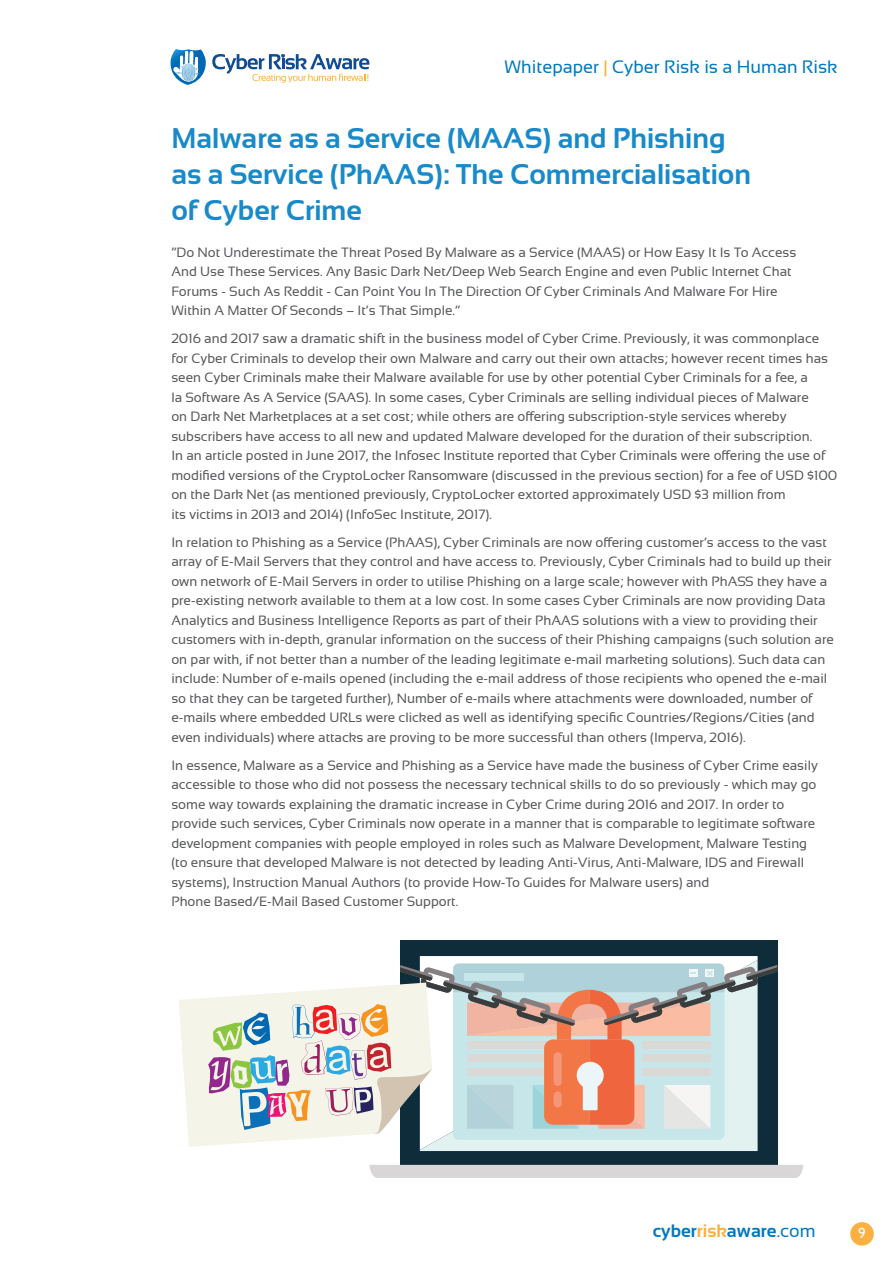
<style>
.page{position:relative;width:893px;height:1263px;background:#fff}
.page>*{position:absolute;margin:0;border:0;box-sizing:border-box;transform-origin:0 0}
.t1{font:700 28.5px/36px "Sansation";color:#198ac9}
.t2{font:18px "Sansation";color:#0079c0}
.t3{font:700 18px "Sansation";color:#0079c0}
.t4{font:15px "M Gill Sans";color:#fff}
.t5{font:13.5px/19.5px "Sansation";color:#57585a}
.s1{color:#fbb03f}
.s2{font-weight:400}
</style>
<div class="page">
<div style="left:850px;top:1222px;width:24px;height:23px;background:#fbb03f;border-radius:50%"></div>
<svg style="left:170px;top:49px;width:199px;height:36px"></svg>
<div style="left:400px;top:940px;width:377px;height:228px;background:#0f2c3b"></div>
<svg style="left:420px;top:956px;width:338px;height:4px"></svg>
<svg style="left:420px;top:960px;width:338px;height:191px;background:#edf7f6"></svg>
<div style="left:369px;top:1165px;width:434px;height:13px;background:#d9d6d8"></div>
<svg style="left:179px;top:963px;width:598px;height:184px;background:#d0cbc6"></svg>
<h2 class="t2" style="left:505px;top:56px;width:335px">Whitepaper <span class="s1">|</span> Cyber Risk is a Human Risk</h2>
<h1 class="t1" style="left:171px;top:120px;width:581px">Malware as a Service (MAAS) and Phishing as a Service (PhAAS): The Commercialisation of Cyber Crime</h1>
<p class="t5" style="left:171px;top:242px;width:626px">“Do Not Underestimate the Threat Posed By Malware as a Service (MAAS) or How Easy It Is To Access And Use These Services. Any Basic Dark Net/Deep Web Search Engine and even Public Internet Chat Forums - Such As Reddit - Can Point You In The Direction Of Cyber Criminals And Malware For Hire Within A Matter Of Seconds – It’s That Simple.”</p>
<p class="t5" style="left:171px;top:329px;width:668px">2016 and 2017 saw a dramatic shift in the business model of Cyber Crime. Previously, it was commonplace for Cyber Criminals to develop their own Malware and carry out their own attacks; however recent times has seen Cyber Criminals make their Malware available for use by other potential Cyber Criminals for a fee, a<br>la Software As A Service (SAAS). In some cases, Cyber Criminals are selling individual pieces of Malware<br>on Dark Net Marketplaces at a set cost; while others are offering subscription-style services whereby subscribers have access to all new and updated Malware developed for the duration of their subscription.<br>In an article posted in June 2017, the Infosec Institute reported that Cyber Criminals were offering the use of modified versions of the CryptoLocker Ransomware (discussed in the previous section) for a fee of USD $100 on the Dark Net (as mentioned previously, CryptoLocker extorted approximately USD $3 million from<br>its victims in 2013 and 2014) (InfoSec Institute, 2017).</p>
<p class="t5" style="left:171px;top:532px;width:664px">In relation to Phishing as a Service (PhAAS), Cyber Criminals are now offering customer’s access to the vast array of E-Mail Servers that they control and have access to. Previously, Cyber Criminals had to build up their own network of E-Mail Servers in order to utilise Phishing on a large scale; however with PhASS they have a pre-existing network available to them at a low cost. In some cases Cyber Criminals are now providing Data Analytics and Business Intelligence Reports as part of their PhAAS solutions with a view to providing their customers with in-depth, granular information on the success of their Phishing campaigns (such solution are on par with, if not better than a number of the leading legitimate e-mail marketing solutions). Such data can include: Number of e-mails opened (including the e-mail address of those recipients who opened the e-mail so that they can be targeted further), Number of e-mails where attachments were downloaded, number of e-mails where embedded URLs were clicked as well as identifying specific Countries/Regions/Cities (and even individuals) where attacks are proving to be more successful than others (Imperva, 2016).</p>
<p class="t5" style="left:171px;top:755px;width:648px">In essence, Malware as a Service and Phishing as a Service have made the business of Cyber Crime easily accessible to those who did not possess the necessary technical skills to do so previously - which may go some way towards explaining the dramatic increase in Cyber Crime during 2016 and 2017. In order to provide such services, Cyber Criminals now operate in a manner that is comparable to legitimate software development companies with people employed in roles such as Malware Development, Malware Testing (to ensure that developed Malware is not detected by leading Anti-Virus, Anti-Malware, IDS and Firewall systems), Instruction Manual Authors (to provide How-To Guides for Malware users) and<br>Phone Based/E-Mail Based Customer Support.</p>
<h2 class="t3" style="left:653px;top:1221px;width:164px">cyber<span class="s1">risk</span>aware<span class="s2">.com</span></h2>
<p class="t4" style="left:858px;top:1225px;width:9px">9</p>
</div>
